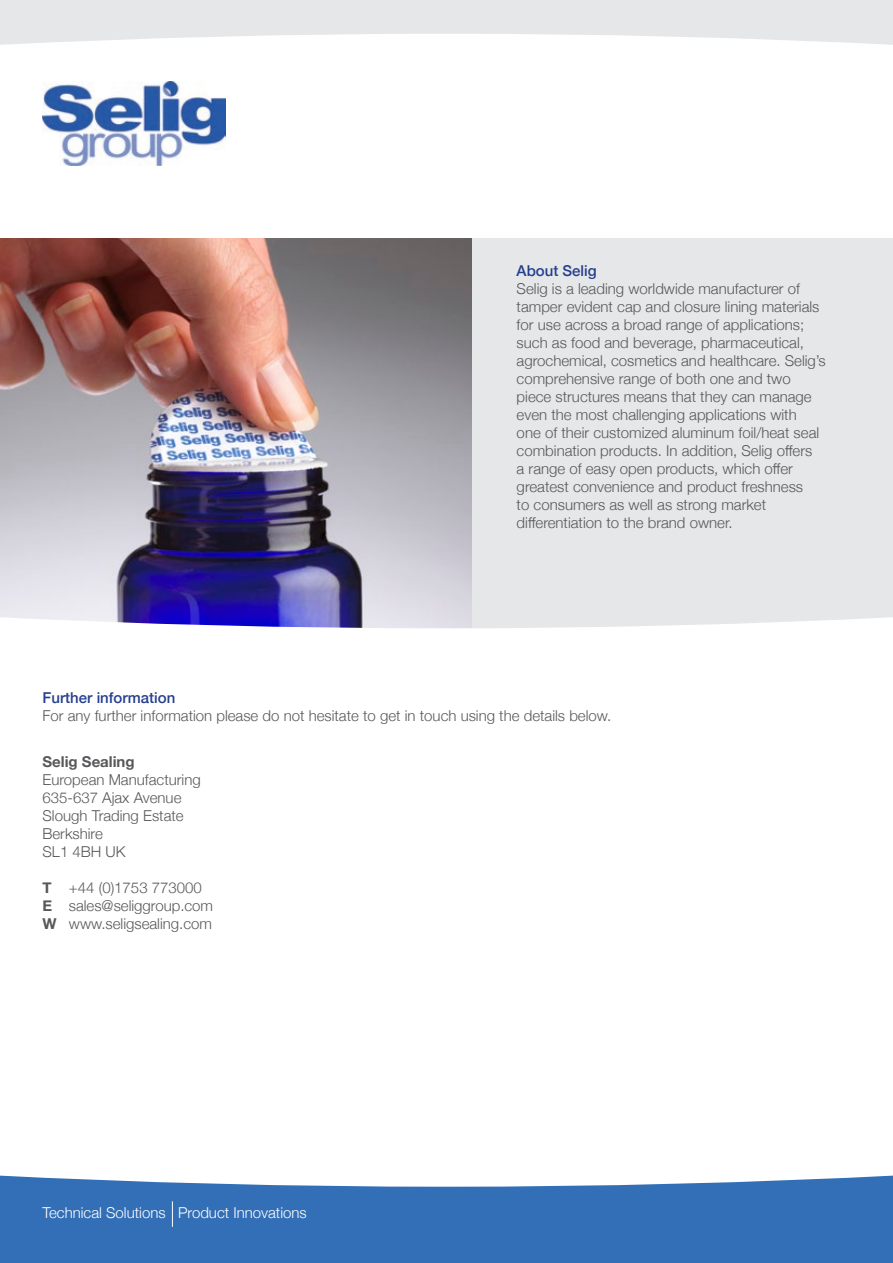
<style>
.page{position:relative;width:893px;height:1263px;background:#fff}
.page>*{position:absolute;margin:0;border:0;box-sizing:border-box;transform-origin:0 0}
.t1{font:300 15px/18px "Helvetica Neue";color:#57585a}
.t2{font:300 15px "Helvetica Neue";color:#fff}
.t3{font:500 15px "Helvetica Neue";color:#253f8e}
.t4{font:700 15px "Helvetica Neue";color:#57585a}
</style>
<div class="page">
<svg style="left:0;top:1175px;width:893px;height:88px;background:#447cbd"></svg>
<svg style="left:0;top:0;width:893px;height:45px"></svg>
<img style="left:43px;top:81px;width:183px;height:85px">
<svg style="left:172px;top:1201px;width:1px;height:26px"></svg>
<div style="left:0;top:238px;width:893px;height:400px;background:#e6e7e9"></div>
<img style="left:0;top:238px;width:471px;height:379px">
<svg style="left:0;top:617px;width:893px;height:21px;fill:#fff"></svg>
<p class="t3" style="left:517px;top:259px;width:82px">About Selig</p>
<p class="t1" style="left:517px;top:279px;width:311px">Selig is a leading worldwide manufacturer of tamper evident cap and closure lining materials for use across a broad range of applications; such as food and beverage, pharmaceutical, agrochemical, cosmetics and healthcare. Selig’s comprehensive range of both one and two piece structures means that they can manage even the most challenging applications with<br>one of their customized aluminum foil/heat seal combination products. In addition, Selig offers<br>a range of easy open products, which offer greatest convenience and product freshness<br>to consumers as well as strong market differentiation to the brand owner.</p>
<p class="t3" style="left:43px;top:686px;width:134px">Further information</p>
<p class="t1" style="left:43px;top:706px;width:570px">For any further information please do not hesitate to get in touch using the details below.</p>
<p class="t4" style="left:43px;top:750px;width:94px">Selig Sealing</p>
<p class="t1" style="left:43px;top:770px;width:160px">European Manufacturing</p>
<p class="t1" style="left:43px;top:788px;width:140px">635-637 Ajax Avenue</p>
<p class="t1" style="left:43px;top:806px;width:143px">Slough Trading Estate</p>
<p class="t1" style="left:43px;top:824px;width:62px">Berkshire</p>
<p class="t1" style="left:43px;top:842px;width:85px">SL1 4BH UK</p>
<p class="t1" style="left:69px;top:878px;width:134px">+44 (0)1753 773000</p>
<p class="t1" style="left:69px;top:896px;width:146px">sales@seliggroup.com</p>
<p class="t1" style="left:69px;top:914px;width:145px">www.seligsealing.com</p>
<p class="t4" style="left:43px;top:876px;width:11px">T</p>
<p class="t4" style="left:43px;top:894px;width:11px">E</p>
<p class="t4" style="left:43px;top:912px;width:16px">W</p>
<p class="t2" style="left:43px;top:1200px;width:266px">Technical Solutions Product Innovations</p>
</div>
